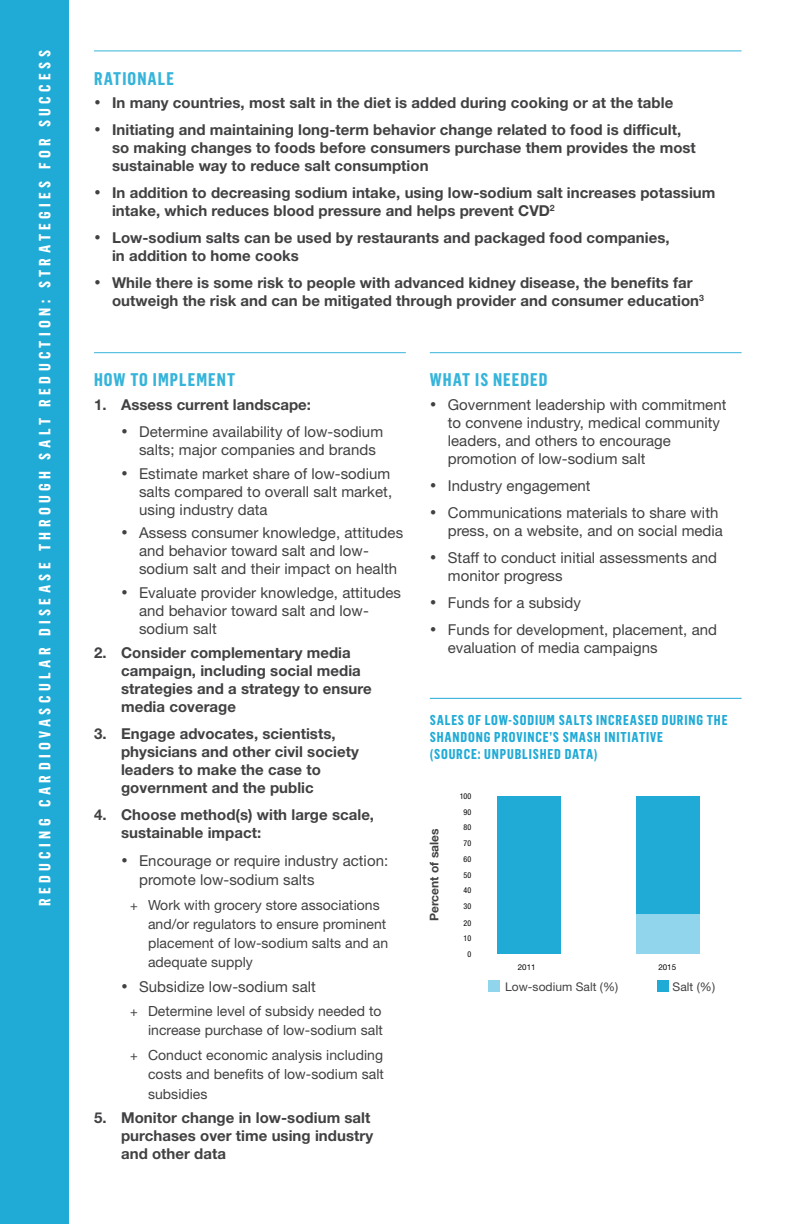
<style>
.page{position:relative;width:792px;height:1224px;background:#fff}
.page>*{position:absolute;margin:0;border:0;box-sizing:border-box;transform-origin:0 0}
.t1{font:700 18px "Flama Condensed";letter-spacing:.06em;color:#36b4da}
.t2{font:700 16px "Flama Condensed";letter-spacing:.28em;color:#fff}
.t3{font:700 15px/18px "Helvetica Neue LT Std";letter-spacing:.005em;color:#414042}
.t4{font:15px/18px "Helvetica Neue LT Std";letter-spacing:.005em;color:#414042}
.t5{font:14px/19px "Helvetica Neue LT Std";letter-spacing:.005em;color:#414042}
.t6{font:700 14px/16.8px "Flama Condensed";letter-spacing:.06em;color:#20abd6}
.t7{font:12px "Helvetica Neue LT Std";letter-spacing:.005em;color:#414042}
.t8{font:700 12px "Helvetica Neue LT Std";letter-spacing:.005em;color:#414042}
.t9{font:condensed 8px/16px "Helvetica Neue LT Std";color:#000}
.t10{font:8px "Helvetica Neue LT Std";color:#000}
</style>
<div class="page">
<div style="left:0;top:0;width:68px;height:1224px;background:#20abd6"></div>
<hr style="left:94px;top:50px;width:648px;height:1px;background:#36b4da">
<hr style="left:94px;top:352px;width:312px;height:1px;background:#36b4da">
<hr style="left:430px;top:352px;width:312px;height:1px;background:#36b4da">
<hr style="left:430px;top:698px;width:312px;height:1px;background:#20abd6">
<div style="left:497px;top:796px;width:64px;height:158px;background:#20abd6"></div>
<div style="left:636px;top:796px;width:64px;height:118px;background:#20abd6"></div>
<div style="left:636px;top:914px;width:64px;height:40px;background:#90d5eb"></div>
<div style="left:488px;top:981px;width:11px;height:11px;background:#90d5eb"></div>
<div style="left:657px;top:981px;width:12px;height:11px;background:#20abd6"></div>
<p class="t2" style="left:35px;top:906px;width:857px;rotate:-90deg">REDUCING CARDIOVASCULAR DISEASE THROUGH SALT REDUCTION: STRATEGIES FOR SUCCESS</p>
<p class="t1" style="left:94px;top:67px;width:81px">RATIONALE</p>
<p class="t3" style="left:94px;top:94px;width:581px">• In many countries, most salt in the diet is added during cooking or at the table</p>
<p class="t3" style="left:112px;top:121px;width:585px;text-indent:-18px">• Initiating and maintaining long-term behavior change related to food is difficult, so making changes to foods before consumers purchase them provides the most sustainable way to reduce salt consumption</p>
<p class="t3" style="left:112px;top:184px;width:605px;text-indent:-18px">• In addition to decreasing sodium intake, using low-sodium salt increases potassium intake, which reduces blood pressure and helps prevent CVD<sup>2</sup></p>
<p class="t3" style="left:112px;top:229px;width:559px;text-indent:-18px">• Low-sodium salts can be used by restaurants and packaged food companies, in addition to home cooks</p>
<p class="t3" style="left:112px;top:274px;width:593px;text-indent:-18px">• While there is some risk to people with advanced kidney disease, the benefits far outweigh the risk and can be mitigated through provider and consumer education<sup>3</sup></p>
<p class="t1" style="left:94px;top:368px;width:142px">HOW TO IMPLEMENT</p>
<p class="t3" style="left:94px;top:395px;width:218px">1. Assess current landscape:</p>
<p class="t4" style="left:139px;top:422px;width:246px;text-indent:-18px">• Determine availability of low-sodium salts; major companies and brands</p>
<p class="t4" style="left:139px;top:464px;width:255px;text-align:justify;text-indent:-18px">• Estimate market share of low-sodium salts compared to overall salt market, using industry data</p>
<p class="t4" style="left:139px;top:524px;width:266px;text-indent:-18px">• Assess consumer knowledge, attitudes and behavior toward salt and low&shy;sodium salt and their impact on health</p>
<p class="t4" style="left:139px;top:584px;width:263px;text-indent:-18px">• Evaluate provider knowledge, attitudes and behavior toward salt and low&shy;sodium salt</p>
<p class="t3" style="left:121px;top:643px;width:252px;text-indent:-27px">2. Consider complementary media campaign, including social media strategies and a strategy to ensure media coverage</p>
<p class="t3" style="left:121px;top:724px;width:239px;text-indent:-27px">3. Engage advocates, scientists, physicians and other civil society leaders to make the case to government and the public</p>
<p class="t3" style="left:121px;top:805px;width:255px;text-indent:-27px">4. Choose method(s) with large scale, sustainable impact:</p>
<p class="t4" style="left:139px;top:851px;width:251px;line-height:19px;text-indent:-18px">• Encourage or require industry action: promote low-sodium salts</p>
<p class="t5" style="left:148px;top:895px;width:242px">Work with grocery store associations and/or regulators to ensure prominent placement of low-sodium salts and an adequate supply</p>
<p class="t4" style="left:121px;top:977px;width:196px">• Subsidize low-sodium salt</p>
<p class="t5" style="left:148px;top:1002px;width:236px">Determine level of subsidy needed to increase purchase of low-sodium salt</p>
<p class="t5" style="left:148px;top:1045px;width:237px;line-height:19.6px;text-align:justify">Conduct economic analysis including costs and benefits of low-sodium salt subsidies</p>
<p class="t3" style="left:121px;top:1108px;width:254px;text-indent:-27px">5. Monitor change in low-sodium salt purchases over time using industry and other data</p>
<p class="t1" style="left:430px;top:368px;width:119px">WHAT IS NEEDED</p>
<p class="t4" style="left:448px;top:395px;width:280px;text-indent:-18px">• Government leadership with commitment to convene industry, medical community leaders, and others to encourage promotion of low-sodium salt</p>
<p class="t4" style="left:430px;top:476px;width:162px">• Industry engagement</p>
<p class="t4" style="left:448px;top:503px;width:277px;text-indent:-18px">• Communications materials to share with press, on a website, and on social media</p>
<p class="t4" style="left:448px;top:548px;width:271px;text-indent:-18px">• Staff to conduct initial assessments and monitor progress</p>
<p class="t4" style="left:430px;top:593px;width:153px">• Funds for a subsidy</p>
<p class="t4" style="left:448px;top:620px;width:271px;text-indent:-18px">• Funds for development, placement, and evaluation of media campaigns</p>
<p class="t6" style="left:430px;top:711px;width:299px">SALES OF LOW-SODIUM SALTS INCREASED DURING THE<br>SHANDONG PROVINCE’S SMASH INITIATIVE<br>(SOURCE: UNPUBLISHED DATA)</p>
<p class="t8" style="left:427px;top:921px;width:94px;rotate:-90deg">Percent of sales</p>
<p class="t9" style="left:460px;top:788px;width:13px;text-align:center">100<br>90</p>
<p class="t9" style="left:464px;top:819px;width:9px;text-align:justify">80<br>70<br>60<br>50</p>
<p class="t9" style="left:464px;top:882px;width:9px">40<br>30</p>
<p class="t9" style="left:464px;top:916px;width:9px;line-height:15px">20<br>10</p>
<p class="t9" style="left:467px;top:946px;width:5px">0</p>
<p class="t10" style="left:518px;top:963px;width:19px">2011</p>
<p class="t10" style="left:658px;top:963px;width:19px">2015</p>
<p class="t7" style="left:505px;top:980px;width:115px">Low-sodium Salt (%)</p>
<p class="t7" style="left:673px;top:980px;width:44px">Salt (%)</p>
</div>
